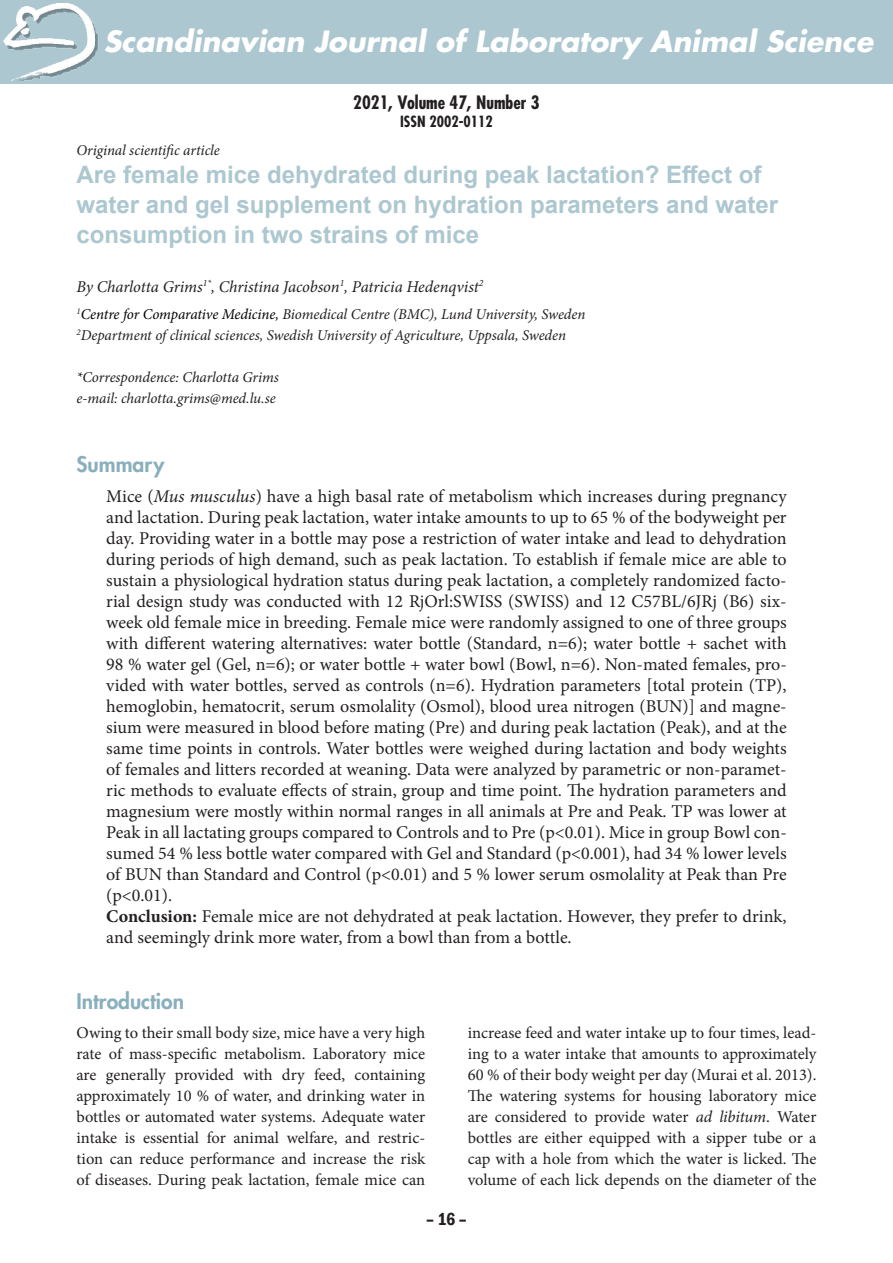
<style>
.page{position:relative;width:893px;height:1263px;background:#fff}
.page>*{position:absolute;margin:0;border:0;box-sizing:border-box;transform-origin:0 0}
.t1{font:italic 700 28.5px "Futura Std";color:#fff}
.t2{font:700 24px/30px "Arial";color:#acc7d0}
.t3{font:800 21px "Futura Std";color:#89afbd}
.t4{font:18px/21px "Minion Pro";color:#231f20}
.t5{font:700 condensed 18px "Futura Std";color:#231f20}
.t6{font:700 18px "Verdana";color:#fff}
.t7{font:600 condensed 18px "Franklin Gothic";color:#231f20}
.t8{font:16.5px/21px "Minion Pro";color:#231f20;text-align:justify}
.t9{font:italic 16.5px "Minion Pro";letter-spacing:-.005em;color:#231f20}
.t10{font:italic 15px/21px "Minion Pro";letter-spacing:-.005em;color:#231f20}
.t11{font:700 condensed 15px "Futura Std";color:#231f20}
.s1{color:#010203}
.s2{font-style:italic}
.s3{font-weight:700}
</style>
<div class="page">
<div style="left:0;top:0;width:893px;height:84px;background:#acc7d0"></div>
<img style="left:3px;top:3px;width:95px;height:77px">
<h1 class="t1" style="left:104px;top:22px;width:771px">Scandinavian Journal of Laboratory Animal Science</h1>
<p class="t5" style="left:353px;top:91px;width:188px">2021, Volume 47, Number 3</p>
<p class="t11" style="left:400px;top:112px;width:94px">ISSN 2002-0112</p>
<h2 class="t2" style="left:77px;top:160px;width:703px">Are female mice dehydrated during peak lactation? Effect of water and gel supplement on hydration parameters and water consumption in two strains of mice</h2>
<p class="t9" style="left:77px;top:275px;width:409px">By Charlotta Grims<sup>1*</sup>, Christina Jacobson<sup>1</sup>, Patricia Hedenqvist<sup>2</sup></p>
<p class="t10" style="left:77px;top:304px;width:510px"><sup>1</sup><span class="s1">Centre for Comparative Medicine,</span> Biomedical Centre (BMC), Lund University, Sweden<br><sup>2</sup>Department of clinical sciences, Swedish University of Agriculture, Uppsala, Sweden</p>
<p class="t10" style="left:77px;top:367px;width:204px">*Correspondence: Charlotta Grims e-mail: charlotta.grims@med.lu.se</p>
<p class="t6" style="left:814px;top:24px;width:48px">sjlas</p>
<p class="t10" style="left:77px;top:140px;width:145px">Original scientific article</p>
<p class="t3" style="left:77px;top:451px;width:89px">Summary</p>
<p class="t4" style="left:106px;top:485px;width:682px">Mice (<span class="s2">Mus musculus</span>) have a high basal rate of metabolism which increases during pregnancy and lactation. During peak lactation, water intake amounts to up to 65 % of the bodyweight per day. Providing water in a bottle may pose a restriction of water intake and lead to dehydration during periods of high demand, such as peak lactation. To establish if female mice are able to sustain a physiological hydration status during peak lactation, a completely randomized facto&shy;rial design study was conducted with 12 RjOrl:SWISS (SWISS) and 12 C57BL/6JRj (B6) six&shy;week old female mice in breeding. Female mice were randomly assigned to one of three groups with different watering alternatives: water bottle (Standard, n=6); water bottle + sachet with 98 % water gel (Gel, n=6); or water bottle + water bowl (Bowl, n=6). Non-mated females, pro&shy;vided with water bottles, served as controls (n=6). Hydration parameters [total protein (TP), hemoglobin, hematocrit, serum osmolality (Osmol), blood urea nitrogen (BUN)] and magne&shy;sium were measured in blood before mating (Pre) and during peak lactation (Peak), and at the same time points in controls. Water bottles were weighed during lactation and body weights of females and litters recorded at weaning. Data were analyzed by parametric or non-paramet&shy;ric methods to evaluate effects of strain, group and time point. The hydration parameters and magnesium were mostly within normal ranges in all animals at Pre and Peak. TP was lower at Peak in all lactating groups compared to Controls and to Pre (p&lt;0.01). Mice in group Bowl con&shy;sumed 54 % less bottle water compared with Gel and Standard (p&lt;0.001), had 34 % lower levels of BUN than Standard and Control (p&lt;0.01) and 5 % lower serum osmolality at Peak than Pre (p&lt;0.01).<br><span class="s3">Conclusion:</span> Female mice are not dehydrated at peak lactation. However, they prefer to drink, and seemingly drink more water, from a bowl than from a bottle.</p>
<p class="t3" style="left:77px;top:988px;width:109px">Introduction</p>
<p class="t8" style="left:77px;top:1023px;width:350px">Owing to their small body size, mice have a very high rate of mass-specific metabolism. Laboratory mice are generally provided with dry feed, containing approximately 10 % of water, and drinking water in bottles or automated water systems. Adequate water intake is essential for animal welfare, and restric&shy;tion can reduce performance and increase the risk of diseases. During peak lactation, female mice can</p>
<p class="t8" style="left:468px;top:1022px;width:350px">increase feed and water intake up to four times, lead&shy;ing to a water intake that amounts to approximately 60 % of their body weight per day (Murai et al. 2013).<br>The watering systems for housing laboratory mice are considered to provide water <span class="s2">ad libitum</span>. Water bottles are either equipped with a sipper tube or a cap with a hole from which the water is licked. The volume of each lick depends on the diameter of the</p>
<p class="t7" style="left:426px;top:1207px;width:42px">– 16 –</p>
</div>
